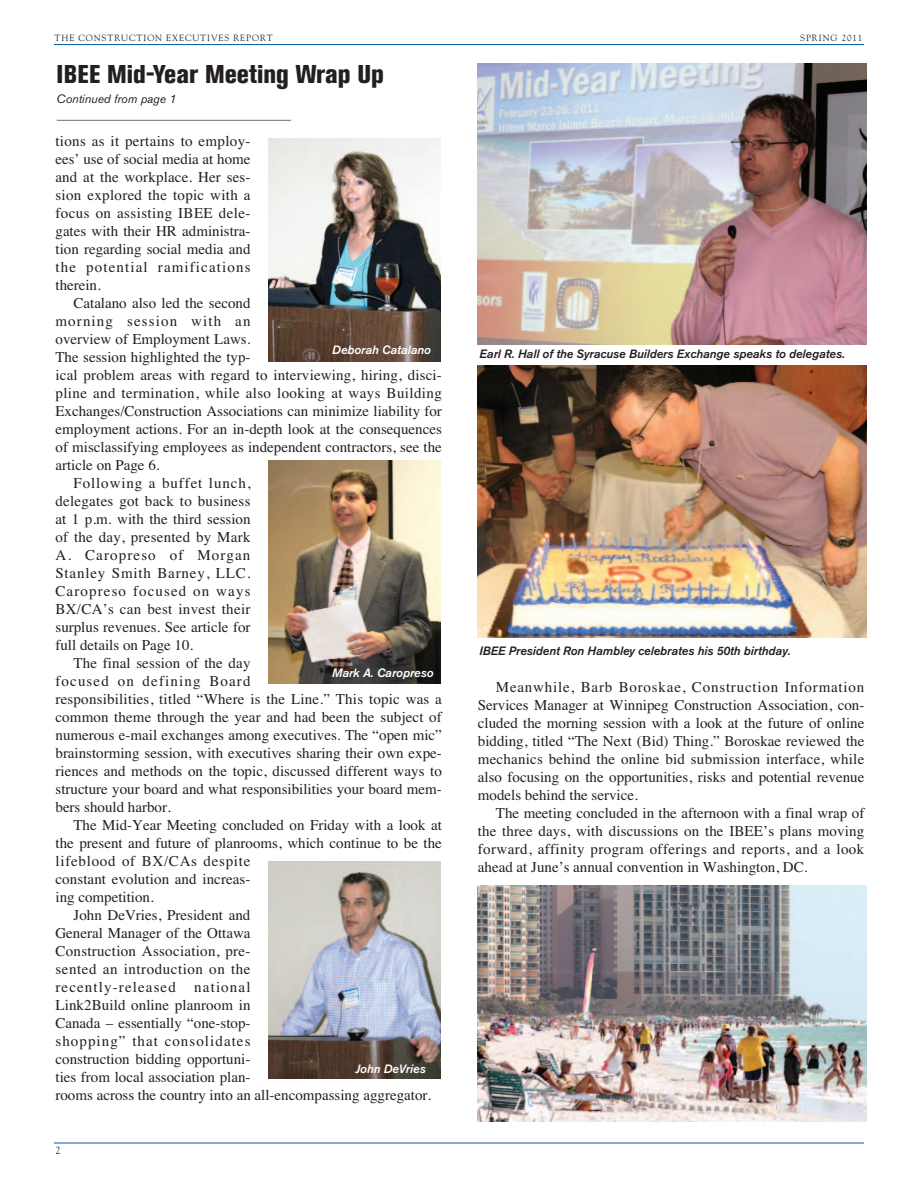
<style>
.page{position:relative;width:918px;height:1188px;background:#fff}
.page>*{position:absolute;margin:0;border:0;box-sizing:border-box;transform-origin:0 0}
.t1{font:800 condensed 25.5px "Akzidenz Grotesk BE";color:#231f20}
.t2{font:15px/18px "Times";color:#231f20;text-align:justify}
.t3{font:15px "Times";letter-spacing:.075em;color:#231f20}
.t4{font:15px "Times";letter-spacing:.02em;color:#231f20}
.t5{font:15px "Times";letter-spacing:.025em;color:#231f20}
.t6{font:15px "Times";letter-spacing:.035em;color:#231f20}
.t7{font:15px "Times";letter-spacing:.07em;color:#231f20}
.t8{font:15px "Times";letter-spacing:.05em;color:#231f20}
.t9{font:15px "Times";letter-spacing:.055em;color:#231f20}
.t10{font:15px "Times";letter-spacing:.06em;color:#231f20}
.t11{font:italic 500 12px "Akzidenz Grotesk BE";color:#231f20}
.t12{font:italic 12px/16.5px "Akzidenz Grotesk BE";color:#231f20}
.t13{font:italic 500 12px "Akzidenz Grotesk BE";color:#fff}
.t14{font:10.5px "Goudy";color:#231f20}
.t15{font:9px "Goudy";letter-spacing:.1em;color:#231f20}
</style>
<div class="page">
<img style="left:477px;top:885px;width:389px;height:236px">
<hr style="left:54px;top:44px;width:810px;height:1px;background:#0157a8">
<hr style="left:54px;top:1143px;width:810px;height:1px;background:#0157a8">
<img style="left:268px;top:138px;width:173px;height:224px">
<img style="left:268px;top:461px;width:173px;height:223px">
<img style="left:268px;top:862px;width:173px;height:217px">
<img style="left:477px;top:63px;width:389px;height:281px">
<img style="left:477px;top:366px;width:389px;height:272px">
<p class="t15" style="left:55px;top:34px;width:220px">THE CONSTRUCTION EXECUTIVES REPORT</p>
<p class="t15" style="left:800px;top:34px;width:64px">SPRING 2011</p>
<h1 class="t1" style="left:56px;top:65px;width:329px">IBEE Mid-Year Meeting Wrap Up</h1>
<p class="t12" style="left:56px;top:92px;width:236px">Continued from page 1 _______________________________________</p>
<p class="t2" style="left:56px;top:133px;width:197px">tions as it pertains to employ&shy;ees’ use of social media at home and at the workplace. Her ses&shy;sion explored the topic with a focus on assisting IBEE dele&shy;gates with their HR administra&shy;tion regarding social media and the potential ramifications therein.</p>
<p class="t2" style="left:74px;top:295px;width:179px">Catalano also led the second</p>
<p class="t3" style="left:56px;top:315px;width:197px">morning session with an</p>
<p class="t2" style="left:56px;top:331px;width:197px">overview of Employment Laws.</p>
<p class="t2" style="left:56px;top:349px;width:197px">The session highlighted the typ-</p>
<p class="t2" style="left:56px;top:367px;width:388px">ical problem areas with regard to interviewing, hiring, disci-</p>
<p class="t5" style="left:56px;top:387px;width:388px">pline and termination, while also looking at ways Building</p>
<p class="t2" style="left:56px;top:403px;width:388px">Exchanges/Construction Associations can minimize liability for</p>
<p class="t2" style="left:56px;top:421px;width:388px">employment actions. For an in-depth look at the consequences</p>
<p class="t2" style="left:56px;top:439px;width:388px">of misclassifying employees as independent contractors, see the</p>
<p class="t2" style="left:56px;top:457px;width:106px">article on Page 6.</p>
<p class="t10" style="left:74px;top:477px;width:179px">Following a buffet lunch,</p>
<p class="t4" style="left:56px;top:495px;width:197px">delegates got back to business</p>
<p class="t2" style="left:56px;top:511px;width:197px">at 1 p.m. with the third session</p>
<p class="t2" style="left:56px;top:529px;width:197px">of the day, presented by Mark</p>
<p class="t3" style="left:56px;top:549px;width:196px">A. Caropreso of Morgan</p>
<p class="t9" style="left:56px;top:567px;width:197px">Stanley Smith Barney, LLC.</p>
<p class="t3" style="left:56px;top:585px;width:197px">Caropreso focused on ways</p>
<p class="t4" style="left:56px;top:603px;width:197px">BX/CA’s can best invest their</p>
<p class="t2" style="left:56px;top:619px;width:197px">surplus revenues. See article for</p>
<p class="t2" style="left:56px;top:637px;width:139px">full details on Page 10.</p>
<p class="t2" style="left:74px;top:655px;width:179px">The final session of the day</p>
<p class="t3" style="left:56px;top:675px;width:197px">focused on defining Board</p>
<p class="t2" style="left:56px;top:691px;width:388px">responsibilities, titled “Where is the Line.” This topic was a</p>
<p class="t2" style="left:56px;top:709px;width:388px">common theme through the year and had been the subject of</p>
<p class="t2" style="left:56px;top:727px;width:388px">numerous e-mail exchanges among executives. The “open mic”</p>
<p class="t2" style="left:56px;top:745px;width:388px">brainstorming session, with executives sharing their own expe-</p>
<p class="t2" style="left:56px;top:763px;width:388px">riences and methods on the topic, discussed different ways to</p>
<p class="t2" style="left:56px;top:781px;width:388px">structure your board and what responsibilities your board mem-</p>
<p class="t2" style="left:56px;top:799px;width:117px">bers should harbor.</p>
<p class="t2" style="left:74px;top:817px;width:370px">The Mid-Year Meeting concluded on Friday with a look at</p>
<p class="t2" style="left:56px;top:835px;width:388px">the present and future of planrooms, which continue to be the</p>
<p class="t8" style="left:56px;top:855px;width:196px">lifeblood of BX/CAs despite</p>
<p class="t2" style="left:56px;top:871px;width:197px">constant evolution and increas-</p>
<p class="t2" style="left:56px;top:889px;width:100px">ing competition.</p>
<p class="t2" style="left:74px;top:907px;width:178px">John DeVries, President and</p>
<p class="t2" style="left:56px;top:925px;width:197px">General Manager of the Ottawa</p>
<p class="t4" style="left:56px;top:945px;width:197px">Construction Association, pre-</p>
<p class="t6" style="left:56px;top:963px;width:197px">sented an introduction on the</p>
<p class="t3" style="left:56px;top:981px;width:197px">recently-released national</p>
<p class="t2" style="left:56px;top:997px;width:197px">Link2Build online planroom in</p>
<p class="t2" style="left:56px;top:1015px;width:197px">Canada – essentially “one-stop-</p>
<p class="t7" style="left:56px;top:1035px;width:197px">shopping” that consolidates</p>
<p class="t2" style="left:56px;top:1051px;width:197px">construction bidding opportuni-</p>
<p class="t2" style="left:56px;top:1069px;width:197px">ties from local association plan-</p>
<p class="t2" style="left:56px;top:1087px;width:377px">rooms across the country into an all-encompassing aggregator.</p>
<p class="t13" style="left:332px;top:346px;width:100px">Deborah Catalano</p>
<p class="t13" style="left:332px;top:668px;width:103px">Mark A. Caropreso</p>
<p class="t13" style="left:356px;top:1064px;width:72px">John DeVries</p>
<p class="t14" style="left:56px;top:1146px;width:7px">2</p>
<p class="t11" style="left:479px;top:350px;width:367px">Earl R. Hall of the Syracuse Builders Exchange speaks to delegates.</p>
<p class="t11" style="left:479px;top:647px;width:313px">IBEE President Ron Hambley celebrates his 50th birthday.</p>
<p class="t2" style="left:478px;top:679px;width:388px;text-indent:18px">Meanwhile, Barb Boroskae, Construction Information Services Manager at Winnipeg Construction Association, con&shy;cluded the morning session with a look at the future of online bidding, titled “The Next (Bid) Thing.” Boroskae reviewed the mechanics behind the online bid submission interface, while also focusing on the opportunities, risks and potential revenue models behind the service.</p>
<p class="t2" style="left:478px;top:805px;width:388px;text-indent:18px">The meeting concluded in the afternoon with a final wrap of the three days, with discussions on the IBEE’s plans moving forward, affinity program offerings and reports, and a look ahead at June’s annual convention in Washington, DC.</p>
</div>
